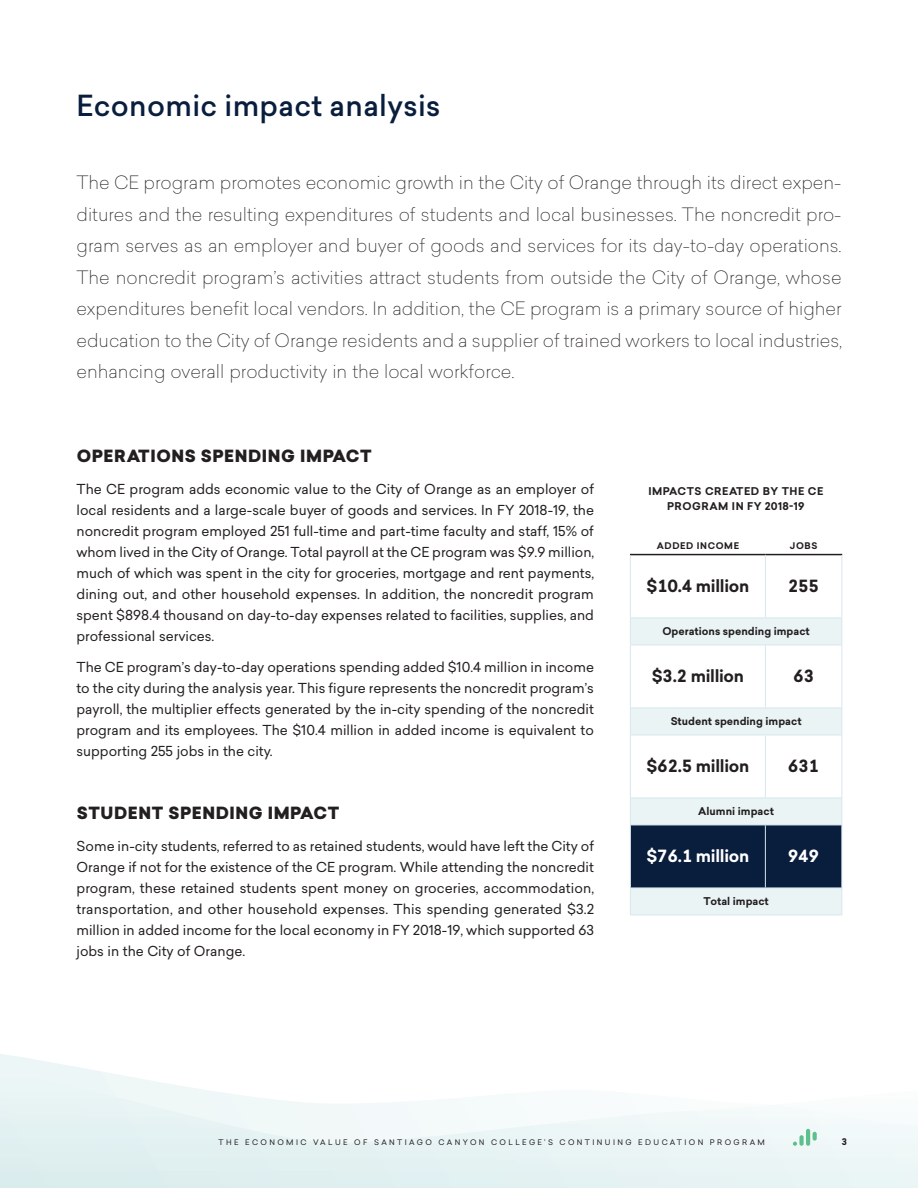
<style>
.page{position:relative;width:918px;height:1188px;background:#fff}
.page>*{position:absolute;margin:0;border:0;box-sizing:border-box;transform-origin:0 0}
.Heading_1{font:500 28.5px "Sailec";letter-spacing:.01em;color:#091d3d}
.Big_Paragraph{font:100 18px/31.5px "Sailec";color:#231f20;text-align:justify}
.Table_Left{font:700 16.5px "Sailec";letter-spacing:-.02em;color:#231f20}
.Heading_2_after_1{font:900 16.5px "Sailec";letter-spacing:.035em;color:#231f20}
.Heading_2{font:900 16.5px "Sailec";letter-spacing:.035em;color:#231f20}
.Table_Left-2{font:700 16.5px "Sailec";letter-spacing:-.02em;color:#fff}
.Table_Right{font:700 16.5px "Sailec";letter-spacing:-.02em;color:#231f20}
.Table_Right-2{font:700 16.5px "Sailec";color:#fff}
.Normal_Indented{font:13.5px/21px "Sailec";color:#231f20;text-align:justify}
.Table_Left-3{font:700 10.5px "Sailec";color:#231f20}
.Figure_Title{font:700 10.5px/15.8px "Sailec";letter-spacing:.05em;color:#231f20;text-align:center}
.Table_Category{font:700 9px "Sailec";letter-spacing:.07em;color:#231f20}
.t1{font:7.5px "Sailec";letter-spacing:.32em;color:#231f20}
</style>
<div class="page">
<svg style="left:631px;top:619px;width:211px;height:179px"></svg>
<hr style="left:630px;top:554px;width:135px;height:1px;background:#231f20">
<hr style="left:765px;top:554px;width:77px;height:1px;background:#231f20">
<svg style="left:842px;top:618px;width:1px;height:27px"></svg>
<svg style="left:842px;top:708px;width:1px;height:27px"></svg>
<hr style="left:630px;top:555px;width:1px;height:63px;background:#d7e7ee">
<hr style="left:765px;top:555px;width:1px;height:63px;background:#d7e7ee">
<hr style="left:842px;top:555px;width:1px;height:63px;background:#d7e7ee">
<hr style="left:630px;top:618px;width:135px;height:1px;background:#d7e7ee">
<svg style="left:630px;top:619px;width:1px;height:26px"></svg>
<hr style="left:765px;top:618px;width:77px;height:1px;background:#d7e7ee">
<hr style="left:630px;top:645px;width:135px;height:1px;background:#d7e7ee">
<hr style="left:630px;top:645px;width:1px;height:63px;background:#d7e7ee">
<hr style="left:765px;top:645px;width:77px;height:1px;background:#d7e7ee">
<hr style="left:765px;top:645px;width:1px;height:63px;background:#d7e7ee">
<hr style="left:842px;top:645px;width:1px;height:63px;background:#d7e7ee">
<hr style="left:630px;top:708px;width:135px;height:1px;background:#d7e7ee">
<svg style="left:630px;top:709px;width:1px;height:26px"></svg>
<hr style="left:765px;top:708px;width:77px;height:1px;background:#d7e7ee">
<hr style="left:630px;top:735px;width:135px;height:1px;background:#d7e7ee">
<hr style="left:630px;top:735px;width:1px;height:63px;background:#d7e7ee">
<hr style="left:765px;top:735px;width:77px;height:1px;background:#d7e7ee">
<hr style="left:765px;top:735px;width:1px;height:63px;background:#d7e7ee">
<hr style="left:842px;top:735px;width:1px;height:63px;background:#d7e7ee">
<svg style="left:630px;top:798px;width:213px;height:117px;background:#758495"></svg>
<hr style="left:765px;top:888px;width:77px;height:1px;background:#d7e7ee">
<hr style="left:630px;top:915px;width:135px;height:1px;background:#d7e7ee">
<hr style="left:765px;top:915px;width:77px;height:1px;background:#d7e7ee">
<svg style="left:0;top:1054px;width:101px;height:18px"></svg>
<svg style="left:0;top:1072px;width:918px;height:116px"></svg>
<div style="left:799px;top:1135px;width:5px;height:11px;background:#5dbf8b;border-radius:2px"></div>
<hr style="left:806px;top:1129px;width:4px;height:17px;background:#5dbf8b;border-radius:2px">
<svg style="left:793px;top:1142px;width:4px;height:4px"></svg>
<svg style="left:813px;top:1132px;width:4px;height:9px"></svg>
<p class="Heading_1" style="left:76px;top:85px;width:366px">Economic impact analysis</p>
<p class="Big_Paragraph" style="left:76px;top:166px;width:767px">The CE program promotes economic growth in the City of Orange through its direct expen&shy;ditures and the resulting expenditures of students and local businesses. The noncredit pro&shy;gram serves as an employer and buyer of goods and services for its day-to-day operations.<br>The noncredit program’s activities attract students from outside the City of Orange, whose expenditures benefit local vendors. In addition, the CE program is a primary source of higher education to the City of Orange residents and a supplier of trained workers to local industries, enhancing overall productivity in the local workforce.</p>
<p class="Heading_2_after_1" style="left:77px;top:444px;width:297px">OPERATIONS SPENDING IMPACT</p>
<p class="Normal_Indented" style="left:76px;top:478px;width:519px">The CE program adds economic value to the City of Orange as an employer of local residents and a large-scale buyer of goods and services. In FY 2018-19, the noncredit program employed 251 full-time and part-time faculty and staff, 15% of whom lived in the City of Orange. Total payroll at the CE program was $9.9 million, much of which was spent in the city for groceries, mortgage and rent payments, dining out, and other household expenses. In addition, the noncredit program spent $898.4 thousand on day-to-day expenses related to facilities, supplies, and professional services.</p>
<p class="Normal_Indented" style="left:76px;top:656px;width:519px">The CE program’s day-to-day operations spending added $10.4 million in income to the city during the analysis year. This figure represents the noncredit program’s payroll, the multiplier effects generated by the in-city spending of the noncredit program and its employees. The $10.4 million in added income is equivalent to supporting 255 jobs in the city.</p>
<p class="Heading_2" style="left:77px;top:801px;width:264px">STUDENT SPENDING IMPACT</p>
<p class="Normal_Indented" style="left:76px;top:835px;width:519px">Some in-city students, referred to as retained students, would have left the City of Orange if not for the existence of the CE program. While attending the noncredit program, these retained students spent money on groceries, accommodation, transportation, and other household expenses. This spending generated $3.2 million in added income for the local economy in FY 2018-19, which supported 63 jobs in the City of Orange.</p>
<p class="Figure_Title" style="left:648px;top:483px;width:177px">IMPACTS CREATED BY THE CE<br>PROGRAM IN FY 2018-19</p>
<p class="Table_Category" style="left:657px;top:539px;width:84px">ADDED INCOME</p>
<p class="Table_Category" style="left:790px;top:539px;width:29px">JOBS</p>
<p class="Table_Left" style="left:647px;top:574px;width:104px">$10.4 million</p>
<p class="Table_Right" style="left:788px;top:574px;width:33px">255</p>
<p class="Table_Left-3" style="left:662px;top:623px;width:149px">Operations spending impact</p>
<p class="Table_Left" style="left:652px;top:664px;width:94px">$3.2 million</p>
<p class="Table_Right" style="left:793px;top:664px;width:23px">63</p>
<p class="Table_Left-3" style="left:671px;top:713px;width:132px">Student spending impact</p>
<p class="Table_Left" style="left:647px;top:754px;width:104px">$62.5 million</p>
<p class="Table_Right" style="left:788px;top:754px;width:33px">631</p>
<p class="Table_Left-3" style="left:698px;top:803px;width:77px">Alumni impact</p>
<p class="Table_Left-2" style="left:647px;top:844px;width:104px">$76.1 million</p>
<p class="Table_Right-2" style="left:788px;top:844px;width:33px">949</p>
<p class="Table_Left-3" style="left:703px;top:893px;width:67px">Total impact</p>
<p class="t1" style="left:219px;top:1137px;width:548px">THE ECONOMIC VALUE OF SANTIAGO CANYON COLLEGE’S CONTINUING EDUCATION PROGRAM</p>
<p class="Table_Category" style="left:842px;top:1135px;width:7px">3</p>
</div>
